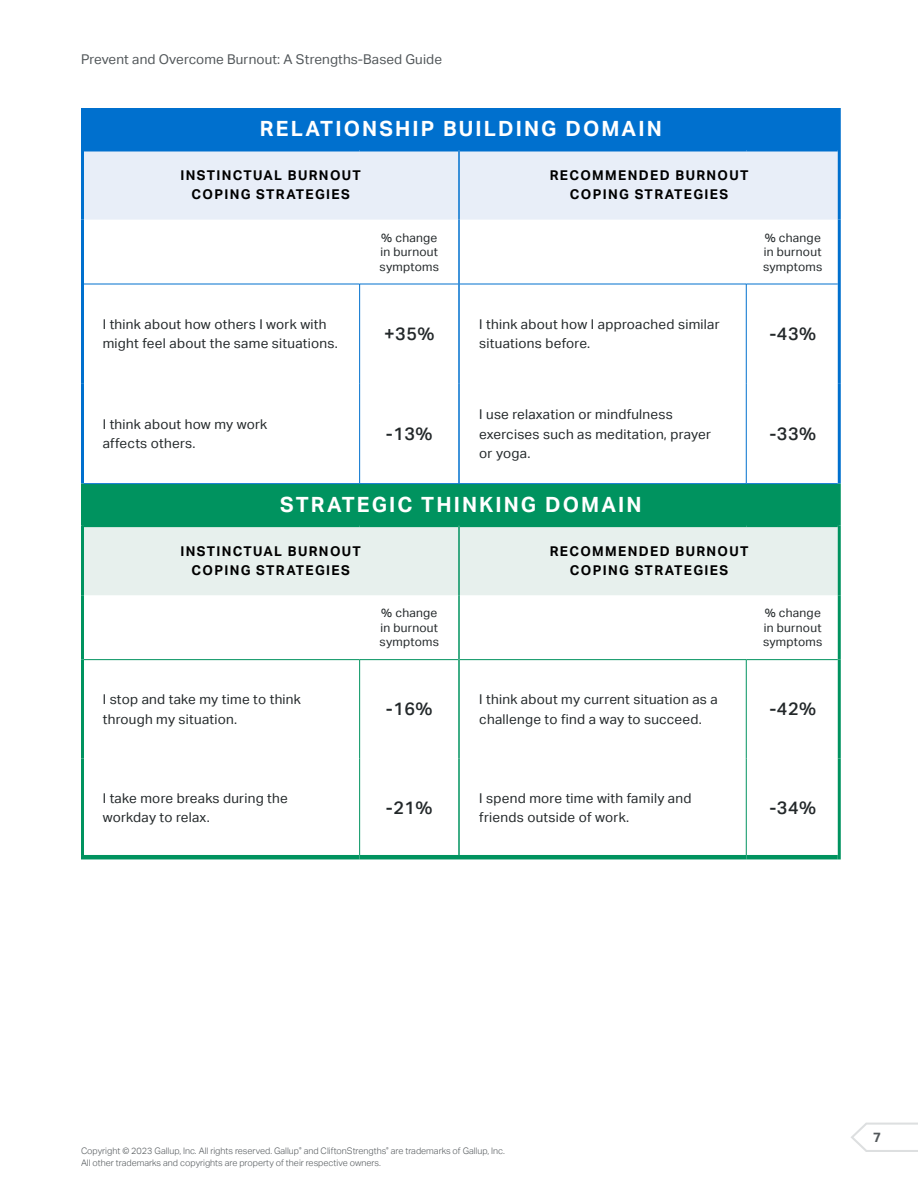
<style>
.page{position:relative;width:918px;height:1188px;background:#fff}
.page>*{position:absolute;margin:0;border:0;box-sizing:border-box;transform-origin:0 0}
.t1{font:700 21px "Aktiv Grotesk";letter-spacing:.1em;color:#fff}
.t2{font:500 18px "Aktiv Grotesk";letter-spacing:.025em;color:#23282a}
.t3{font:13.5px/19.5px "Aktiv Grotesk";letter-spacing:.02em;color:#23282a}
.t4{font:700 13.5px/19.5px "Aktiv Grotesk";letter-spacing:.1em;color:#000;text-align:center}
.t5{font:13.5px "Aktiv Grotesk";letter-spacing:.01em;color:#52575a}
.t6{font:700 13.5px "Aktiv Grotesk";color:#52575a}
.t7{font:12px/14.4px "Aktiv Grotesk";letter-spacing:.02em;color:#23282a}
.t8{font:300 9px/11.9px "Aktiv Grotesk";color:#52575a}
</style>
<div class="page">
<svg style="left:851px;top:1123px;width:67px;height:29px"></svg>
<div style="left:82px;top:108px;width:757px;height:42px;background:#0070ce"></div>
<div style="left:84px;top:151px;width:754px;height:69px;background:#e8eef8"></div>
<div style="left:82px;top:484px;width:757px;height:42px;background:#00935f"></div>
<div style="left:84px;top:527px;width:754px;height:68px;background:#e7f0ed"></div>
<hr style="left:81px;top:108px;width:3px;height:42px;background:#0070ce">
<hr style="left:838px;top:108px;width:3px;height:42px;background:#0070ce">
<hr style="left:84px;top:148px;width:276px;height:3px;background:#0070ce">
<hr style="left:81px;top:150px;width:3px;height:70px;background:#0070ce">
<hr style="left:360px;top:148px;width:98px;height:3px;background:#0070ce">
<hr style="left:460px;top:148px;width:286px;height:3px;background:#0070ce">
<hr style="left:746px;top:148px;width:92px;height:3px;background:#0070ce">
<hr style="left:838px;top:150px;width:3px;height:70px;background:#0070ce">
<hr style="left:81px;top:220px;width:3px;height:64px;background:#0070ce">
<hr style="left:838px;top:220px;width:3px;height:64px;background:#0070ce">
<hr style="left:81px;top:284px;width:3px;height:100px;background:#0070ce">
<hr style="left:838px;top:284px;width:3px;height:100px;background:#0070ce">
<hr style="left:458px;top:148px;width:2px;height:72px;background:#0070ce">
<hr style="left:458px;top:220px;width:2px;height:64px;background:#0070ce">
<hr style="left:458px;top:284px;width:2px;height:100px;background:#0070ce">
<hr style="left:84px;top:284px;width:275px;height:1px;background:#0070ce">
<hr style="left:360px;top:284px;width:98px;height:1px;background:#0070ce">
<hr style="left:359px;top:284px;width:1px;height:100px;background:#0070ce">
<hr style="left:460px;top:284px;width:286px;height:1px;background:#0070ce">
<hr style="left:746px;top:284px;width:92px;height:1px;background:#0070ce">
<hr style="left:746px;top:284px;width:1px;height:100px;background:#0070ce">
<hr style="left:81px;top:384px;width:3px;height:100px;background:#0070ce">
<hr style="left:838px;top:384px;width:3px;height:100px;background:#0070ce">
<hr style="left:81px;top:484px;width:3px;height:42px;background:#00935f">
<hr style="left:838px;top:484px;width:3px;height:42px;background:#00935f">
<hr style="left:81px;top:526px;width:3px;height:69px;background:#00935f">
<hr style="left:838px;top:526px;width:3px;height:69px;background:#00935f">
<hr style="left:81px;top:595px;width:3px;height:65px;background:#00935f">
<hr style="left:838px;top:595px;width:3px;height:65px;background:#00935f">
<hr style="left:81px;top:660px;width:3px;height:98px;background:#00935f">
<hr style="left:838px;top:660px;width:3px;height:98px;background:#00935f">
<hr style="left:81px;top:758px;width:3px;height:101px;background:#00935f">
<hr style="left:838px;top:758px;width:3px;height:101px;background:#00935f">
<hr style="left:84px;top:524px;width:276px;height:3px;background:#00935f">
<hr style="left:360px;top:524px;width:98px;height:3px;background:#00935f">
<hr style="left:460px;top:524px;width:286px;height:3px;background:#00935f">
<hr style="left:746px;top:524px;width:92px;height:3px;background:#00935f">
<hr style="left:458px;top:524px;width:2px;height:71px;background:#00935f">
<hr style="left:458px;top:595px;width:2px;height:65px;background:#00935f">
<hr style="left:458px;top:660px;width:2px;height:98px;background:#00935f">
<hr style="left:458px;top:758px;width:2px;height:97px;background:#00935f">
<hr style="left:84px;top:659px;width:275px;height:1px;background:#00935f">
<hr style="left:360px;top:659px;width:98px;height:1px;background:#00935f">
<hr style="left:359px;top:659px;width:1px;height:99px;background:#00935f">
<hr style="left:460px;top:659px;width:286px;height:1px;background:#00935f">
<hr style="left:746px;top:659px;width:92px;height:1px;background:#00935f">
<hr style="left:746px;top:659px;width:1px;height:99px;background:#00935f">
<hr style="left:359px;top:758px;width:1px;height:97px;background:#00935f">
<hr style="left:746px;top:758px;width:1px;height:97px;background:#00935f">
<hr style="left:84px;top:855px;width:276px;height:4px;background:#00935f">
<hr style="left:360px;top:855px;width:99px;height:4px;background:#00935f">
<hr style="left:459px;top:855px;width:287px;height:4px;background:#00935f">
<hr style="left:746px;top:855px;width:92px;height:4px;background:#00935f">
<hr style="left:359px;top:384px;width:1px;height:100px;background:#0070ce">
<hr style="left:746px;top:384px;width:1px;height:100px;background:#0070ce">
<hr style="left:458px;top:384px;width:2px;height:99px;background:#0070ce">
<hr style="left:84px;top:483px;width:275px;height:1px;background:#0070ce">
<hr style="left:360px;top:483px;width:99px;height:1px;background:#0070ce">
<hr style="left:459px;top:483px;width:287px;height:1px;background:#0070ce">
<hr style="left:746px;top:483px;width:92px;height:1px;background:#0070ce">
<p class="t5" style="left:81px;top:51px;width:363px">Prevent and Overcome Burnout: A Strengths-Based Guide</p>
<h1 class="t1" style="left:260px;top:117px;width:403px">RELATIONSHIP BUILDING DOMAIN</h1>
<p class="t4" style="left:181px;top:165px;width:182px">INSTINCTUAL BURNOUT<br>COPING STRATEGIES</p>
<p class="t4" style="left:550px;top:165px;width:200px">RECOMMENDED BURNOUT<br>COPING STRATEGIES</p>
<p class="t7" style="left:380px;top:230px;width:61px">% change in burnout symptoms</p>
<p class="t7" style="left:763px;top:230px;width:61px">% change in burnout symptoms</p>
<p class="t3" style="left:103px;top:315px;width:237px">I think about how others I work with might feel about the same situations.</p>
<h2 class="t2" style="left:384px;top:324px;width:52px">+35%</h2>
<p class="t3" style="left:479px;top:315px;width:242px">I think about how I approached similar situations before.</p>
<h2 class="t2" style="left:769px;top:324px;width:48px">-43%</h2>
<p class="t3" style="left:103px;top:414px;width:166px">I think about how my work affects others.</p>
<h2 class="t2" style="left:386px;top:423px;width:48px">-13%</h2>
<p class="t3" style="left:479px;top:405px;width:233px">I use relaxation or mindfulness exercises such as meditation, prayer or yoga.</p>
<h2 class="t2" style="left:769px;top:423px;width:48px">-33%</h2>
<h1 class="t1" style="left:280px;top:493px;width:363px">STRATEGIC THINKING DOMAIN</h1>
<p class="t4" style="left:181px;top:541px;width:182px">INSTINCTUAL BURNOUT<br>COPING STRATEGIES</p>
<p class="t4" style="left:550px;top:541px;width:200px">RECOMMENDED BURNOUT<br>COPING STRATEGIES</p>
<p class="t7" style="left:380px;top:606px;width:61px">% change in burnout symptoms</p>
<p class="t7" style="left:763px;top:606px;width:61px">% change in burnout symptoms</p>
<p class="t3" style="left:103px;top:690px;width:200px">I stop and take my time to think through my situation.</p>
<h2 class="t2" style="left:386px;top:699px;width:48px">-16%</h2>
<p class="t3" style="left:479px;top:690px;width:240px">I think about my current situation as a challenge to find a way to succeed.</p>
<h2 class="t2" style="left:769px;top:699px;width:48px">-42%</h2>
<p class="t3" style="left:103px;top:788px;width:187px">I take more breaks during the workday to relax.</p>
<h2 class="t2" style="left:386px;top:798px;width:48px">-21%</h2>
<p class="t3" style="left:479px;top:788px;width:214px">I spend more time with family and friends outside of work.</p>
<h2 class="t2" style="left:769px;top:798px;width:48px">-34%</h2>
<p class="t8" style="left:81px;top:1145px;width:425px">Copyright © 2023 Gallup, Inc. All rights reserved. Gallup<sup>®</sup> and CliftonStrengths<sup>®</sup> are trademarks of Gallup, Inc.<br>All other trademarks and copyrights are property of their respective owners.</p>
<p class="t6" style="left:873px;top:1129px;width:9px">7</p>
</div>
